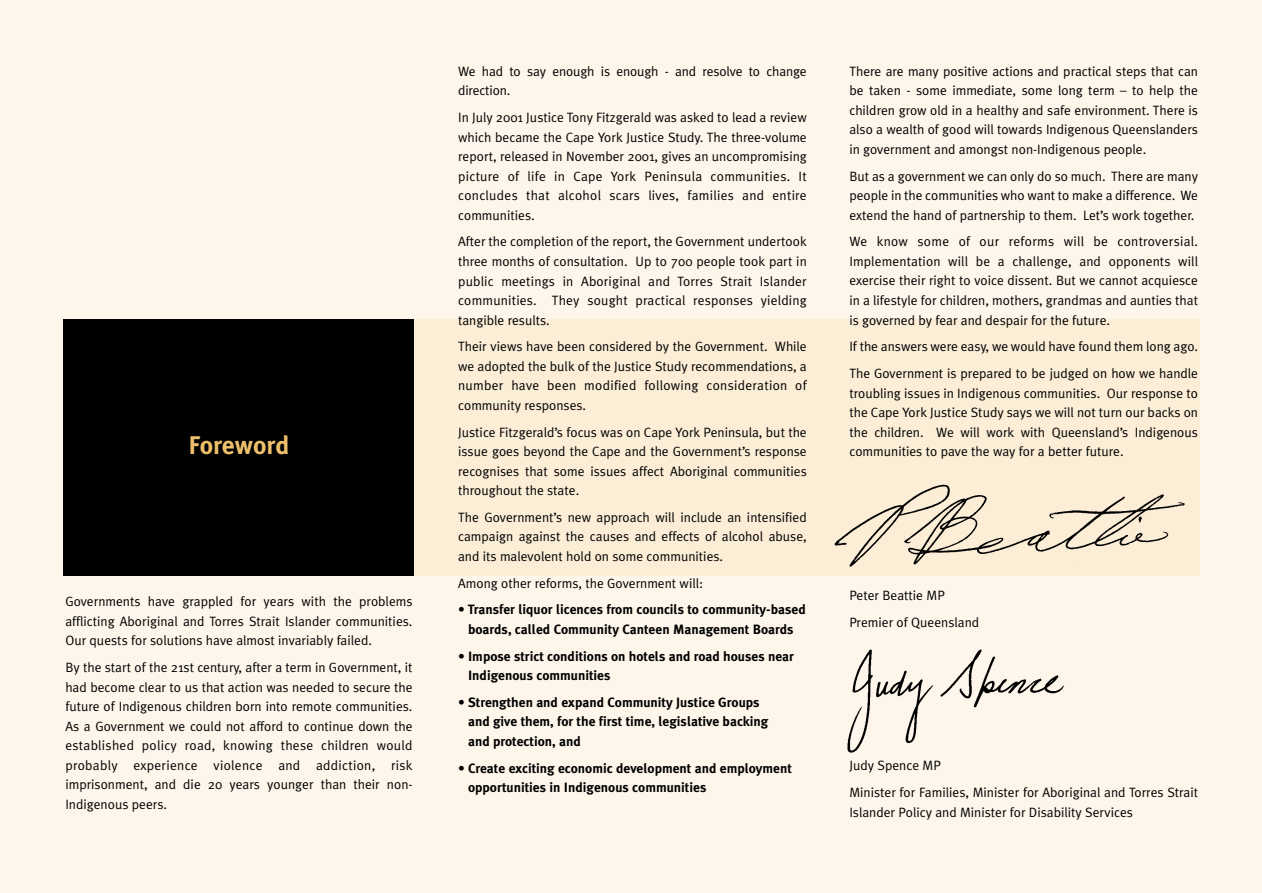
<style>
.page{position:relative;width:1262px;height:893px;background:#fff}
.page>*{position:absolute;margin:0;border:0;box-sizing:border-box;transform-origin:0 0}
.t1{font:700 25.5px "Meta Plus";color:#eec06c}
.t2{font:13.5px/19.5px "Meta Plus Normal";color:#000;text-align:justify}
.t3{font:700 13.5px/19.5px "Meta Plus";color:#000}
</style>
<div class="page">
<div style="left:0;top:0;width:1261px;height:892px;background:#fef6eb"></div>
<div style="left:414px;top:319px;width:785px;height:256px;background:#fbedd6"></div>
<div style="left:64px;top:319px;width:350px;height:256px;background:#000"></div>
<img style="left:834px;top:484px;width:351px;height:83px">
<img style="left:847px;top:649px;width:217px;height:104px">
<h1 class="t1" style="left:188px;top:436px;width:102px">Foreword</h1>
<p class="t2" style="left:65px;top:593px;width:349px">Governments have grappled for years with the problems afflicting Aboriginal and Torres Strait Islander communities.<br>Our quests for solutions have almost invariably failed.</p>
<p class="t2" style="left:65px;top:659px;width:349px">By the start of the 21st century, after a term in Government, it had become clear to us that action was needed to secure the future of Indigenous children born into remote communities.<br>As a Government we could not afford to continue down the established policy road, knowing these children would probably experience violence and addiction, risk imprisonment, and die 20 years younger than their non-Indigenous peers.</p>
<p class="t2" style="left:458px;top:63px;width:350px">We had to say enough is enough - and resolve to change direction.</p>
<p class="t2" style="left:458px;top:109px;width:350px">In July 2001 Justice Tony Fitzgerald was asked to lead a review which became the Cape York Justice Study. The three-volume report, released in November 2001, gives an uncompromising picture of life in Cape York Peninsula communities. It concludes that alcohol scars lives, families and entire communities.</p>
<p class="t2" style="left:458px;top:233px;width:350px">After the completion of the report, the Government undertook three months of consultation. Up to 700 people took part in public meetings in Aboriginal and Torres Strait Islander communities. They sought practical responses yielding tangible results.</p>
<p class="t2" style="left:458px;top:338px;width:350px">Their views have been considered by the Government. While we adopted the bulk of the Justice Study recommendations, a number have been modified following consideration of community responses.</p>
<p class="t2" style="left:458px;top:423px;width:350px">Justice Fitzgerald’s focus was on Cape York Peninsula, but the issue goes beyond the Cape and the Government’s response recognises that some issues affect Aboriginal communities throughout the state.</p>
<p class="t2" style="left:458px;top:509px;width:350px">The Government’s new approach will include an intensified campaign against the causes and effects of alcohol abuse, and its malevolent hold on some communities.</p>
<p class="t2" style="left:458px;top:574px;width:246px">Among other reforms, the Government will:</p>
<p class="t3" style="left:458px;top:601px;width:349px;text-align:center">• Transfer liquor licences from councils to community-based boards, called Community Canteen Management Boards</p>
<p class="t3" style="left:468px;top:647px;width:327px;text-indent:-10px">• Impose strict conditions on hotels and road houses near<br>Indigenous communities</p>
<p class="t3" style="left:468px;top:694px;width:302px;text-indent:-10px">• Strengthen and expand Community Justice Groups and give them, for the first time, legislative backing and protection, and</p>
<p class="t3" style="left:468px;top:759px;width:325px;text-indent:-10px">• Create exciting economic development and employment opportunities in Indigenous communities</p>
<p class="t2" style="left:849px;top:63px;width:350px">There are many positive actions and practical steps that can be taken - some immediate, some long term – to help the children grow old in a healthy and safe environment. There is also a wealth of good will towards Indigenous Queenslanders in government and amongst non-Indigenous people.</p>
<p class="t2" style="left:849px;top:168px;width:350px">But as a government we can only do so much. There are many people in the communities who want to make a difference. We extend the hand of partnership to them. Let’s work together.</p>
<p class="t2" style="left:849px;top:233px;width:350px">We know some of our reforms will be controversial.<br>Implementation will be a challenge, and opponents will exercise their right to voice dissent. But we cannot acquiesce in a lifestyle for children, mothers, grandmas and aunties that is governed by fear and despair for the future.</p>
<p class="t2" style="left:849px;top:334px;width:350px;line-height:26.7px">If the answers were easy, we would have found them long ago.<br>The Government is prepared to be judged on how we handle</p>
<p class="t2" style="left:849px;top:384px;width:350px">troubling issues in Indigenous communities. Our response to the Cape York Justice Study says we will not turn our backs on the children. We will work with Queensland’s Indigenous communities to pave the way for a better future.</p>
<p class="t2" style="left:849px;top:583px;width:131px;line-height:26.7px">Peter Beattie MP<br>Premier of Queensland</p>
<p class="t2" style="left:849px;top:753px;width:350px;line-height:26.7px">Judy Spence MP<br>Minister for Families, Minister for Aboriginal and Torres Strait</p>
<p class="t2" style="left:849px;top:803px;width:285px">Islander Policy and Minister for Disability Services</p>
</div>
